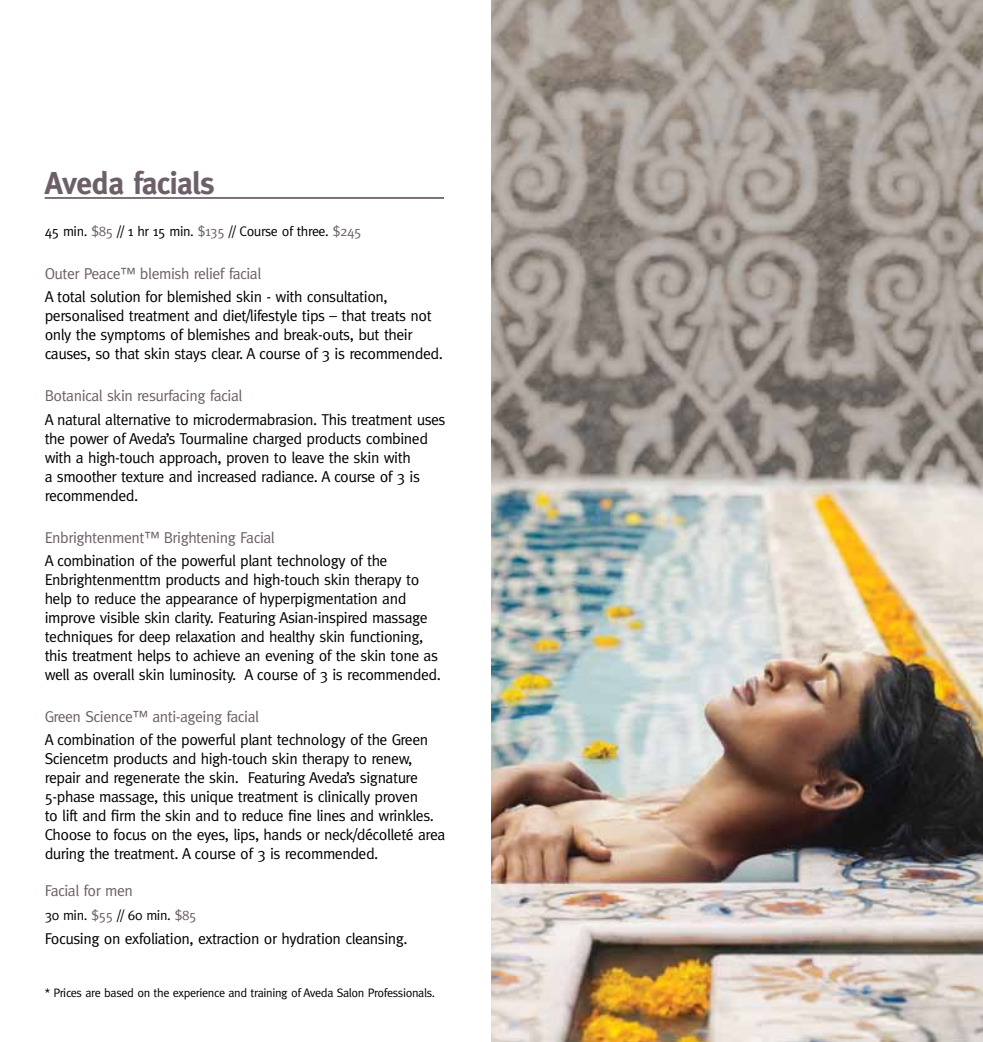
<style>
.page{position:relative;width:983px;height:1042px;background:#fff}
.page>*{position:absolute;margin:0;border:0;box-sizing:border-box;transform-origin:0 0}
.t1{font:700 31.5px "Meta";letter-spacing:-.02em;color:#6d5f69}
.t2{font:15.75px/18.9px "Meta";letter-spacing:-.03em;color:#000}
.t3{font:15.75px "Meta";letter-spacing:-.03em;color:#6d5f69}
.t4{font:14px "Meta";letter-spacing:-.03em;color:#000}
.t5{font:12.25px "Meta";letter-spacing:-.03em;color:#000}
.s1{color:#6d5f69}
</style>
<div class="page">
<hr style="left:45px;top:197px;width:399px;height:2px;background:#6d5f69">
<img style="left:491px;top:0;width:491px;height:1042px">
<h1 class="t1" style="left:45px;top:164px;width:171px">Aveda facials</h1>
<p class="t4" style="left:45px;top:223px;width:318px">45 min. <span class="s1">$85</span> // 1 hr 15 min. <span class="s1">$135</span> // Course of three. <span class="s1">$245</span></p>
<p class="t3" style="left:45px;top:264px;width:218px">Outer Peace™ blemish relief facial</p>
<p class="t2" style="left:45px;top:287px;width:400px">A total solution for blemished skin - with consultation, personalised treatment and diet/lifestyle tips – that treats not only the symptoms of blemishes and break-outs, but their causes, so that skin stays clear. A course of 3 is recommended.</p>
<p class="t3" style="left:45px;top:387px;width:199px">Botanical skin resurfacing facial</p>
<p class="t2" style="left:45px;top:410px;width:402px">A natural alternative to microdermabrasion. This treatment uses the power of Aveda’s Tourmaline charged products combined with a high-touch approach, proven to leave the skin with<br>a smoother texture and increased radiance. A course of 3 is recommended.</p>
<p class="t3" style="left:45px;top:528px;width:231px">Enbrightenment™ Brightening Facial</p>
<p class="t2" style="left:45px;top:551px;width:397px">A combination of the powerful plant technology of the Enbrightenmenttm products and high-touch skin therapy to help to reduce the appearance of hyperpigmentation and improve visible skin clarity. Featuring Asian-inspired massage techniques for deep relaxation and healthy skin functioning, this treatment helps to achieve an evening of the skin tone as well as overall skin luminosity. A course of 3 is recommended.</p>
<p class="t3" style="left:45px;top:707px;width:216px">Green Science™ anti-ageing facial</p>
<p class="t2" style="left:45px;top:730px;width:402px">A combination of the powerful plant technology of the Green Sciencetm products and high-touch skin therapy to renew, repair and regenerate the skin. Featuring Aveda’s signature 5-phase massage, this unique treatment is clinically proven<br>to lift and firm the skin and to reduce fine lines and wrinkles.<br>Choose to focus on the eyes, lips, hands or neck/décolleté area during the treatment. A course of 3 is recommended.</p>
<p class="t3" style="left:45px;top:881px;width:90px">Facial for men</p>
<p class="t4" style="left:45px;top:907px;width:153px">30 min. <span class="s1">$55</span> // 60 min. <span class="s1">$85</span></p>
<p class="t2" style="left:45px;top:929px;width:364px">Focusing on exfoliation, extraction or hydration cleansing.</p>
<p class="t5" style="left:45px;top:986px;width:392px">* Prices are based on the experience and training of Aveda Salon Professionals.</p>
</div>
